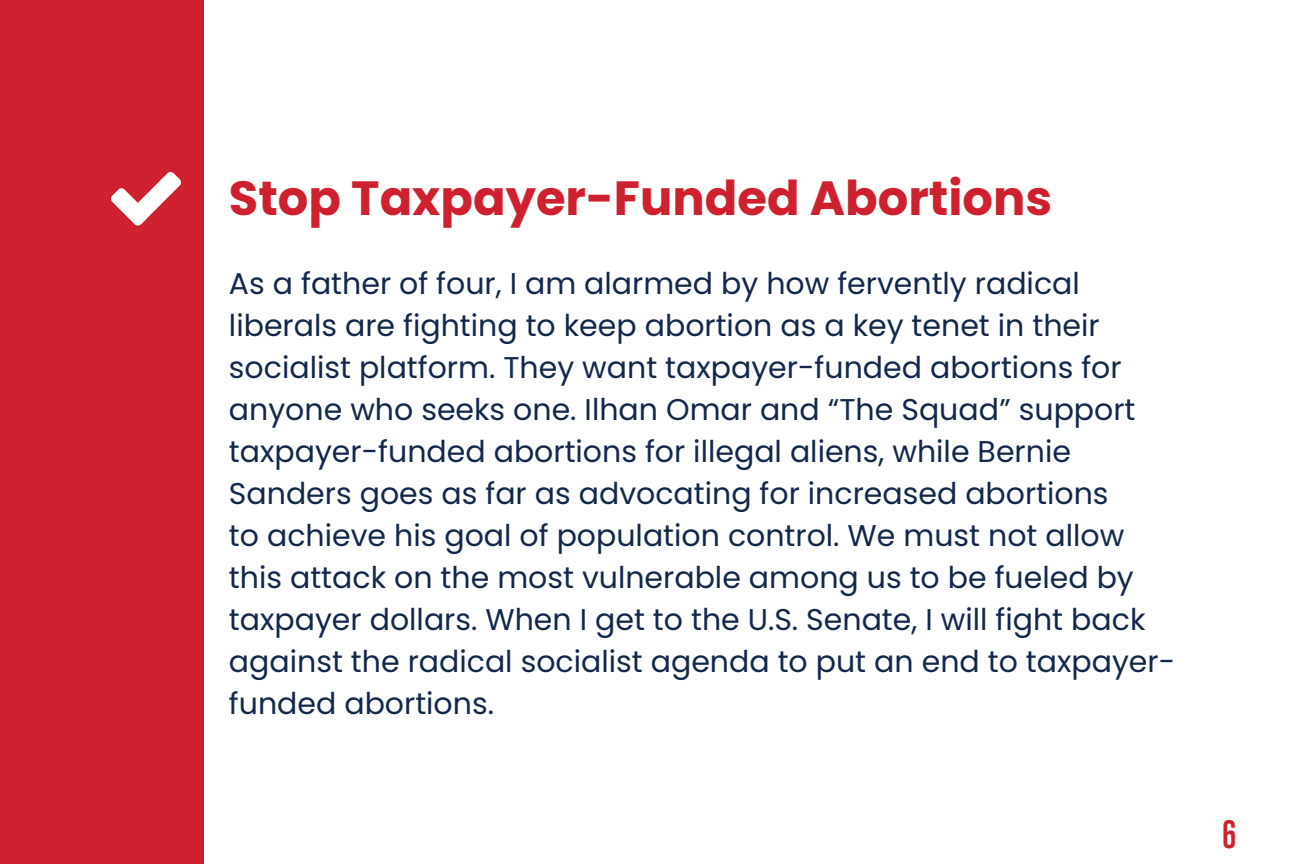
<style>
.page{position:relative;width:1296px;height:864px;background:#fff}
.page>*{position:absolute;margin:0;border:0;box-sizing:border-box;transform-origin:0 0}
.t1{font:700 48px "Poppins";color:#ce202f}
.t2{font:700 36px "Trump Gothic Pro";color:#ce202f}
.t3{font:30px/42px "Poppins";color:#12284b}
</style>
<div class="page">
<div style="left:0;top:0;width:203px;height:864px;background:#ce202f"></div>
<svg style="left:111px;top:172px;width:70px;height:54px"></svg>
<h1 class="t1" style="left:229px;top:170px;width:825px">Stop Taxpayer-Funded Abortions</h1>
<p class="t3" style="left:229px;top:263px;width:948px">As a father of four, I am alarmed by how fervently radical liberals are fighting to keep abortion as a key tenet in their socialist platform. They want taxpayer-funded abortions for anyone who seeks one. Ilhan Omar and “The Squad” support taxpayer-funded abortions for illegal aliens, while Bernie Sanders goes as far as advocating for increased abortions<br>to achieve his goal of population control. We must not allow this attack on the most vulnerable among us to be fueled by taxpayer dollars. When I get to the U.S. Senate, I will fight back against the radical socialist agenda to put an end to taxpayer&shy;funded abortions.</p>
<p class="t2" style="left:1223px;top:812px;width:15px">6</p>
</div>
